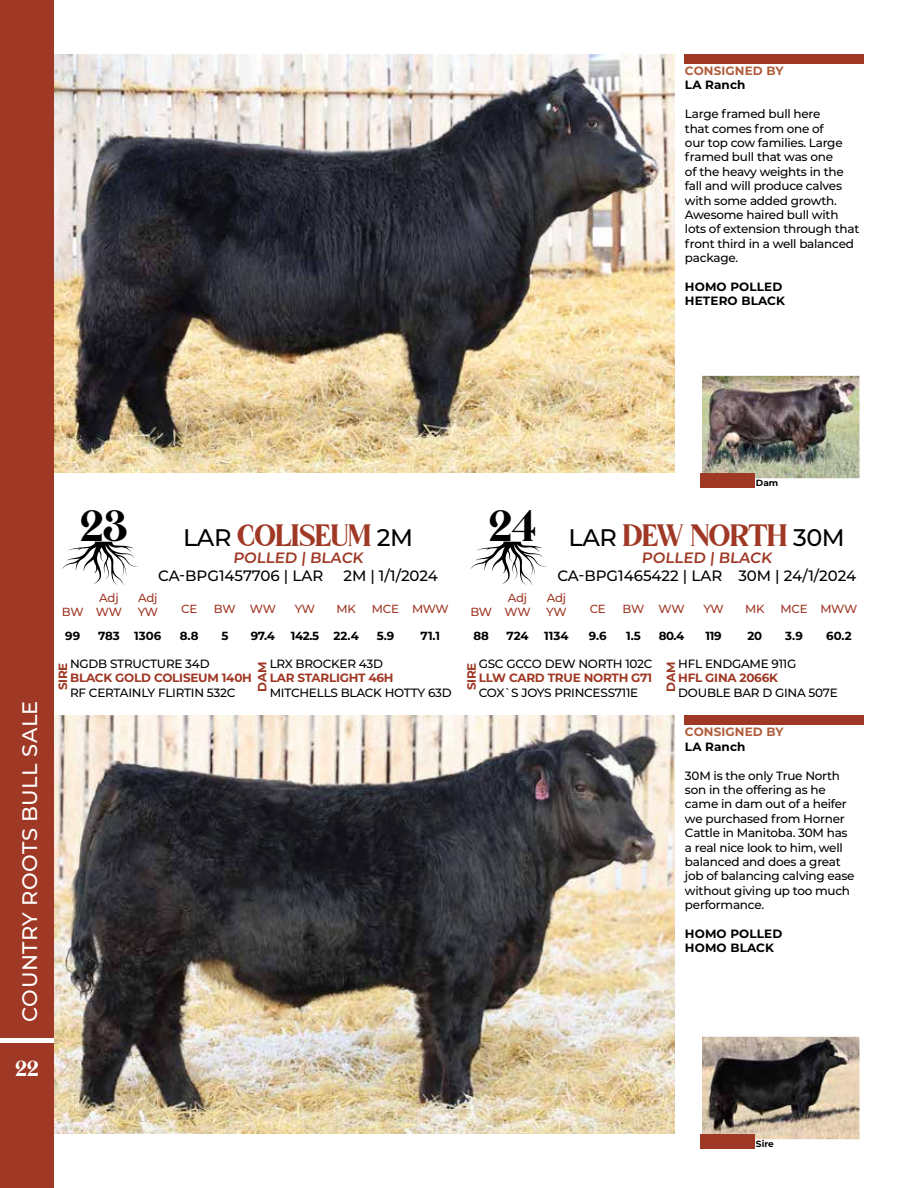
<style>
.page{position:relative;width:918px;height:1188px;background:#fff}
.page>*{position:absolute;margin:0;border:0;box-sizing:border-box;transform-origin:0 0}
.t1{font:42px "Backslash";color:#000}
.t2{font:30px "Backslash";letter-spacing:-.02em;color:#9f3824}
.t3{font:500 21px "Montserrat";letter-spacing:.02em;color:#fff}
.t4{font:21px "Backslash";color:#fff}
.t5{font:500 15px "Montserrat";color:#000}
.t6{font:600 15px "Montserrat";color:#9f3824}
.t7{font:500 12px/14.4px "Montserrat";letter-spacing:-.02em;color:#000}
.t8{font:700 12px "Montserrat";letter-spacing:-.02em;color:#9f3824}
.t9{font:700 12px/14.4px "Montserrat";letter-spacing:.01em;color:#000}
.t10{font:700 12px "Montserrat";letter-spacing:.01em;color:#b05d3b}
.t11{font:700 11.7px "Montserrat";color:#000}
.t12{font:500 11.7px/14.1px "Montserrat";letter-spacing:-.025em;color:#9f3824}
.t13{font:700 9px "Montserrat";color:#000}
.s1{font-family:"Montserrat";font-weight:500;font-size:24px;color:#000}
</style>
<div class="page">
<div style="left:0;top:0;width:54px;height:1188px;background:#9f3824"></div>
<div style="left:0;top:1038px;width:54px;height:5px;background:#fff"></div>
<svg style="left:62px;top:541px;width:76px;height:44px"></svg>
<svg style="left:471px;top:541px;width:75px;height:44px"></svg>
<img style="left:54px;top:54px;width:621px;height:418px">
<img style="left:54px;top:716px;width:621px;height:418px">
<div style="left:685px;top:54px;width:179px;height:9px;background:#9f3824"></div>
<div style="left:685px;top:716px;width:179px;height:9px;background:#9f3824"></div>
<img style="left:703px;top:376px;width:156px;height:102px">
<div style="left:698px;top:371px;width:166px;height:112px;border:4px solid #fff"></div>
<div style="left:700px;top:473px;width:54px;height:15px;background:#9f3824"></div>
<img style="left:703px;top:1037px;width:156px;height:102px">
<div style="left:698px;top:1032px;width:166px;height:112px;border:4px solid #fff"></div>
<div style="left:700px;top:1134px;width:54px;height:15px;background:#9f3824"></div>
<p class="t10" style="left:685px;top:62px;width:100px">CONSIGNED BY</p>
<p class="t9" style="left:685px;top:77px;width:62px">LA Ranch</p>
<p class="t7" style="left:685px;top:106px;width:176px">Large framed bull here<br>that comes from one of<br>our top cow families. Large framed bull that was one<br>of the heavy weights in the fall and will produce calves with some added growth.<br>Awesome haired bull with lots of extension through that front third in a well balanced package.</p>
<p class="t9" style="left:685px;top:279px;width:102px">HOMO POLLED<br>HETERO BLACK</p>
<h3 class="t3" style="left:15px;top:1022px;width:323px;rotate:-90deg">COUNTRY ROOTS BULL SALE</h3>
<h3 class="t4" style="left:15px;top:1057px;width:25px">22</h3>
<p class="t13" style="left:756px;top:477px;width:24px">Dam</p>
<h1 class="t1" style="left:80px;top:503px;width:50px">23</h1>
<h2 class="t2" style="left:183px;top:519px;width:231px"><span class="s1">LAR</span> COLISEUM <span class="s1">2M</span></h2>
<h2 class="t2" style="left:488px;top:519px;width:358px"><sup>24</sup> <span class="s1">LAR</span> DEW NORTH <span class="s1">30M</span></h2>
<p class="t6" style="left:233px;top:547px;width:134px">POLLED | BLACK</p>
<p class="t5" style="left:158px;top:565px;width:167px">CA-BPG1457706 | LAR</p>
<p class="t5" style="left:343px;top:565px;width:96px">2M | 1/1/2024</p>
<p class="t6" style="left:642px;top:547px;width:134px">POLLED | BLACK</p>
<p class="t5" style="left:557px;top:565px;width:300px">CA-BPG1465422 | LAR 30M | 24/1/2024</p>
<p class="t12" style="left:96px;top:591px;width:28px">Adj<br>WW</p>
<p class="t12" style="left:138px;top:591px;width:22px">Adj<br>YW</p>
<p class="t12" style="left:181px;top:602px;width:18px">CE</p>
<p class="t12" style="left:214px;top:602px;width:64px">BW WW</p>
<p class="t12" style="left:295px;top:602px;width:22px">YW</p>
<p class="t12" style="left:336px;top:602px;width:21px">MK</p>
<p class="t12" style="left:372px;top:602px;width:78px">MCE MWW</p>
<p class="t11" style="left:180px;top:627px;width:20px">8.8</p>
<p class="t11" style="left:221px;top:627px;width:8px">5</p>
<p class="t11" style="left:251px;top:627px;width:26px">97.4</p>
<p class="t11" style="left:291px;top:627px;width:70px">142.5 22.4</p>
<p class="t11" style="left:377px;top:627px;width:19px">5.9</p>
<p class="t11" style="left:421px;top:627px;width:21px">71.1</p>
<p class="t12" style="left:62px;top:605px;width:23px">BW</p>
<p class="t11" style="left:65px;top:627px;width:16px">99</p>
<p class="t11" style="left:98px;top:627px;width:65px">783 1306</p>
<p class="t7" style="left:70px;top:656px;width:141px">NGDB STRUCTURE 34D</p>
<p class="t8" style="left:70px;top:669px;width:183px">BLACK GOLD COLISEUM 140H</p>
<p class="t7" style="left:70px;top:685px;width:167px">RF CERTAINLY FLIRTIN 532C</p>
<p class="t8" style="left:54px;top:690px;width:29px;rotate:-90deg">SIRE</p>
<p class="t8" style="left:254px;top:692px;width:31px;rotate:-90deg">DAM</p>
<p class="t7" style="left:270px;top:656px;width:115px">LRX BROCKER 43D</p>
<p class="t8" style="left:270px;top:669px;width:125px">LAR STARLIGHT 46H</p>
<p class="t7" style="left:270px;top:685px;width:184px">MITCHELLS BLACK HOTTY 63D</p>
<p class="t12" style="left:504px;top:591px;width:28px">Adj<br>WW</p>
<p class="t12" style="left:546px;top:591px;width:22px">Adj<br>YW</p>
<p class="t12" style="left:590px;top:602px;width:18px">CE</p>
<p class="t12" style="left:623px;top:602px;width:64px">BW WW</p>
<p class="t12" style="left:703px;top:602px;width:22px">YW</p>
<p class="t12" style="left:745px;top:602px;width:21px">MK</p>
<p class="t12" style="left:781px;top:602px;width:78px">MCE MWW</p>
<p class="t11" style="left:589px;top:627px;width:19px">9.6</p>
<p class="t11" style="left:626px;top:627px;width:16px">1.5</p>
<p class="t11" style="left:659px;top:627px;width:27px">80.4</p>
<p class="t11" style="left:706px;top:627px;width:18px">119</p>
<p class="t11" style="left:747px;top:627px;width:16px">20</p>
<p class="t11" style="left:785px;top:627px;width:19px">3.9</p>
<p class="t11" style="left:826px;top:627px;width:27px">60.2</p>
<p class="t12" style="left:470px;top:605px;width:23px">BW</p>
<p class="t11" style="left:474px;top:627px;width:17px">88</p>
<p class="t11" style="left:506px;top:627px;width:24px">724</p>
<p class="t11" style="left:544px;top:627px;width:26px">1134</p>
<p class="t7" style="left:479px;top:656px;width:175px">GSC GCCO DEW NORTH 102C</p>
<p class="t8" style="left:479px;top:669px;width:175px">LLW CARD TRUE NORTH G71</p>
<p class="t7" style="left:479px;top:685px;width:161px">COX`S JOYS PRINCESS711E</p>
<p class="t8" style="left:463px;top:690px;width:29px;rotate:-90deg">SIRE</p>
<p class="t8" style="left:662px;top:692px;width:31px;rotate:-90deg">DAM</p>
<p class="t7" style="left:678px;top:656px;width:120px">HFL ENDGAME 911G</p>
<p class="t8" style="left:678px;top:669px;width:101px">HFL GINA 2066K</p>
<p class="t7" style="left:678px;top:685px;width:161px">DOUBLE BAR D GINA 507E</p>
<p class="t10" style="left:685px;top:724px;width:100px">CONSIGNED BY</p>
<p class="t9" style="left:685px;top:739px;width:62px">LA Ranch</p>
<p class="t7" style="left:685px;top:768px;width:171px">30M is the only True North son in the offering as he came in dam out of a heifer we purchased from Horner<br>Cattle in Manitoba. 30M has a real nice look to him, well balanced and does a great job of balancing calving ease without giving up too much performance.</p>
<p class="t9" style="left:685px;top:926px;width:99px">HOMO POLLED<br>HOMO BLACK</p>
<p class="t13" style="left:756px;top:1138px;width:19px">Sire</p>
</div>
